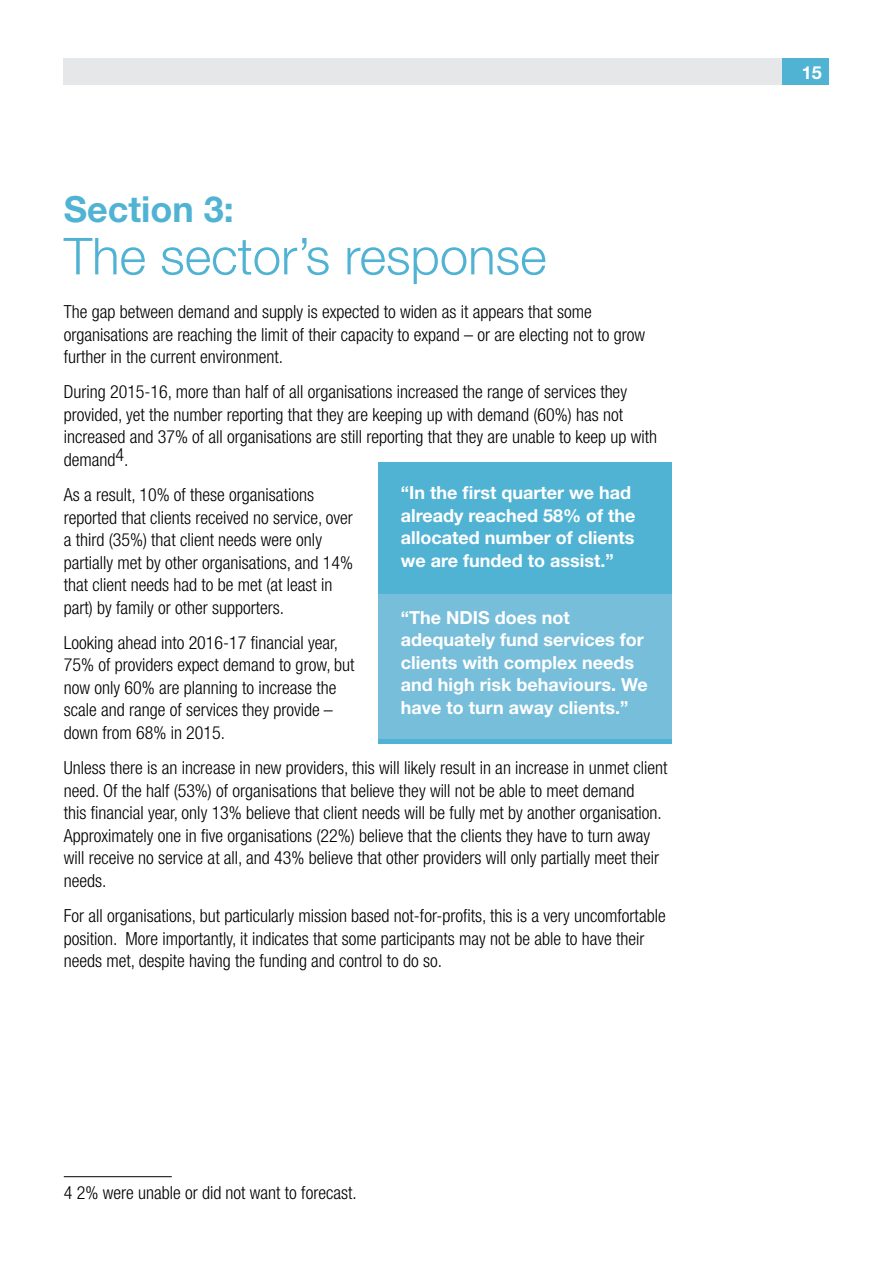
<style>
.page{position:relative;width:893px;height:1263px;background:#fff}
.page>*{position:absolute;margin:0;border:0;box-sizing:border-box;transform-origin:0 0}
.t1{font:300 51px "Helvetica Neue";color:#51b3d3}
.t2{font:700 36px "Helvetica Neue";color:#51b3d3}
.t3{font:300 condensed 18px/22.5px "Helvetica Neue";color:#000}
.t4{font:700 18px/22.5px "Helvetica Neue";color:#fff}
</style>
<div class="page">
<div style="left:64px;top:58px;width:765px;height:27px;background:#e6e7e8"></div>
<div style="left:782px;top:58px;width:47px;height:27px;background:#51b3d3"></div>
<hr style="left:64px;top:1176px;width:108px;height:1px;background:#000">
<div style="left:378px;top:462px;width:294px;height:282px;background:#51b3d3"></div>
<div style="left:378px;top:594px;width:294px;height:145px;background:#77beda"></div>
<h2 class="t2" style="left:64px;top:187px;width:172px">Section 3:</h2>
<h1 class="t1" style="left:64px;top:225px;width:484px">The sector’s response</h1>
<p class="t3" style="left:64px;top:300px;width:583px">The gap between demand and supply is expected to widen as it appears that some organisations are reaching the limit of their capacity to expand – or are electing not to grow further in the current environment.</p>
<p class="t3" style="left:64px;top:381px;width:595px">During 2015-16, more than half of all organisations increased the range of services they provided, yet the number reporting that they are keeping up with demand (60%) has not increased and 37% of all organisations are still reporting that they are unable to keep up with demand4.</p>
<p class="t3" style="left:64px;top:483px;width:291px">As a result, 10% of these organisations reported that clients received no service, over a third (35%) that client needs were only partially met by other organisations, and 14% that client needs had to be met (at least in part) by family or other supporters.</p>
<p class="t3" style="left:64px;top:631px;width:292px">Looking ahead into 2016-17 financial year, 75% of providers expect demand to grow, but now only 60% are planning to increase the scale and range of services they provide – down from 68% in 2015.</p>
<p class="t3" style="left:64px;top:756px;width:605px">Unless there is an increase in new providers, this will likely result in an increase in unmet client need. Of the half (53%) of organisations that believe they will not be able to meet demand<br>this financial year, only 13% believe that client needs will be fully met by another organisation.<br>Approximately one in five organisations (22%) believe that the clients they have to turn away will receive no service at all, and 43% believe that other providers will only partially meet their needs.</p>
<p class="t3" style="left:64px;top:904px;width:603px">For all organisations, but particularly mission based not-for-profits, this is a very uncomfortable position. More importantly, it indicates that some participants may not be able to have their needs met, despite having the funding and control to do so.</p>
<p class="t4" style="left:401px;top:481px;width:236px">“In the first quarter we had already reached 58% of the allocated number of clients we are funded to assist.”</p>
<p class="t4" style="left:401px;top:605px;width:248px">“The NDIS does not adequately fund services for clients with complex needs and high risk behaviours. We have to turn away clients.”</p>
<p class="t3" style="left:64px;top:1181px;width:294px">4 2% were unable or did not want to forecast.</p>
<p class="t4" style="left:802px;top:60px;width:22px">15</p>
</div>
